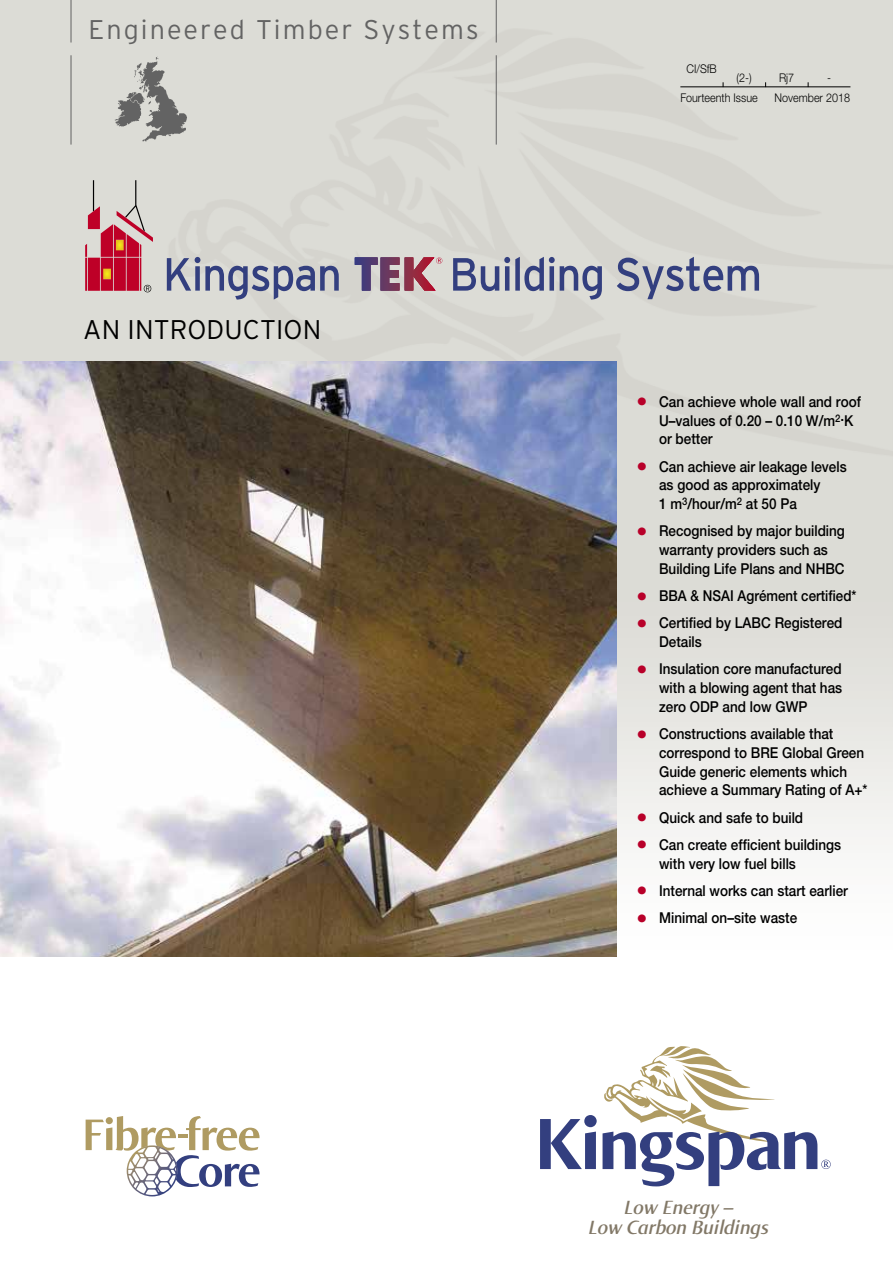
<style>
.page{position:relative;width:893px;height:1263px;background:#fff}
.page>*{position:absolute;margin:0;border:0;box-sizing:border-box;transform-origin:0 0}
.t1{font:300 27px "Interstate";letter-spacing:.075em;color:#636363}
.t2{font:300 27px "Interstate";letter-spacing:.005em;color:#000}
.t3{font:italic 600 20.25px/20.2px "Norma";color:#827867;text-align:center}
.t4{font:500 15px/18.8px "Helvetica Neue";color:#000;scale:.9 1}
.t5{font:500 15px "Helvetica Neue";color:#000;scale:.89 1}
.t6{font:300 12px "Helvetica Neue";color:#000;scale:.9 1}
.s1{color:#b80029}
</style>
<div class="page">
<img style="left:0;top:0;width:893px;height:850px">
<img style="left:0;top:361px;width:617px;height:596px">
<hr style="left:680px;top:87px;width:170px;height:1px;background:#000">
<svg style="left:453px;top:257px;width:149px;height:43px;background:#a5a9b9"></svg>
<svg style="left:617px;top:257px;width:142px;height:42px;background:#a9acba"></svg>
<svg style="left:436px;top:257px;width:6px;height:33px"></svg>
<hr style="left:355px;top:257px;width:3px;height:33px;background:#383b82">
<hr style="left:358px;top:257px;width:3px;height:33px;background:#3c3b80">
<hr style="left:360px;top:257px;width:3px;height:33px;background:#403b7e">
<hr style="left:363px;top:257px;width:3px;height:33px;background:#443b7a">
<hr style="left:365px;top:257px;width:3px;height:33px;background:#483b78">
<hr style="left:367px;top:257px;width:3px;height:33px;background:#4c3a75">
<hr style="left:370px;top:257px;width:3px;height:33px;background:#503b72">
<hr style="left:372px;top:257px;width:3px;height:33px;background:#543b70">
<hr style="left:375px;top:257px;width:3px;height:33px;background:#583b6d">
<hr style="left:378px;top:257px;width:3px;height:33px;background:#5d3a6a">
<hr style="left:381px;top:257px;width:3px;height:33px;background:#623a67">
<hr style="left:384px;top:257px;width:3px;height:33px;background:#673963">
<hr style="left:387px;top:257px;width:3px;height:33px;background:#6b3960">
<hr style="left:389px;top:257px;width:3px;height:33px;background:#6f385e">
<hr style="left:392px;top:257px;width:3px;height:33px;background:#73385b">
<hr style="left:395px;top:257px;width:3px;height:33px;background:#783756">
<hr style="left:398px;top:257px;width:3px;height:33px;background:#7c3553">
<hr style="left:400px;top:257px;width:3px;height:33px;background:#803451">
<hr style="left:403px;top:257px;width:3px;height:33px;background:#84334e">
<hr style="left:406px;top:257px;width:3px;height:33px;background:#89314b">
<hr style="left:408px;top:257px;width:3px;height:33px;background:#8d3048">
<hr style="left:411px;top:257px;width:3px;height:33px;background:#912f44">
<hr style="left:413px;top:257px;width:3px;height:33px;background:#952d42">
<hr style="left:416px;top:257px;width:3px;height:33px;background:#992a3f">
<hr style="left:419px;top:257px;width:3px;height:33px;background:#9e253b">
<hr style="left:422px;top:257px;width:3px;height:33px;background:#a22138">
<hr style="left:424px;top:257px;width:3px;height:33px;background:#a51c35">
<hr style="left:427px;top:257px;width:3px;height:33px;background:#aa1732">
<hr style="left:430px;top:257px;width:3px;height:33px;background:#af122f">
<hr style="left:432px;top:257px;width:3px;height:33px;background:#b20c2c">
<hr style="left:433px;top:257px;width:2px;height:33px;background:#b4002b">
<hr style="left:435px;top:257px;width:1px;height:33px;background:#b80029">
<svg style="left:167px;top:257px;width:172px;height:43px;background:#a8abba"></svg>
<svg style="left:85px;top:180px;width:68px;height:112px;background:#cc848b"></svg>
<hr style="left:71px;top:0;width:1px;height:43px;background:#636363">
<hr style="left:496px;top:0;width:1px;height:43px;background:#636363">
<img style="left:111px;top:55px;width:80px;height:90px">
<hr style="left:71px;top:55px;width:1px;height:90px;background:#636363">
<hr style="left:496px;top:55px;width:1px;height:90px;background:#636363">
<svg style="left:86px;top:1116px;width:174px;height:80px"></svg>
<svg style="left:540px;top:1046px;width:291px;height:140px"></svg>
<h1 class="t1" style="left:89px;top:14px;width:392px">Engineered Timber Systems</h1>
<h1 class="t2" style="left:83px;top:315px;width:240px">AN INTRODUCTION</h1>
<p class="t6" style="left:686px;top:62px;width:35px">CI/SfB</p>
<p class="t6" style="left:736px;top:70px;width:18px">(2-)</p>
<p class="t6" style="left:779px;top:70px;width:18px">Rj7</p>
<p class="t6" style="left:827px;top:70px;width:6px">-</p>
<p class="t6" style="left:680px;top:90px;width:88px">Fourteenth Issue</p>
<p class="t6" style="left:775px;top:90px;width:85px">November 2018</p>
<p class="t4" style="left:659px;top:392px;width:226px;text-indent:-21px"><span class="s1">●</span> Can achieve whole wall and roof<br>U–values of 0.20 – 0.10 W/m<sup>2</sup>.K or better</p>
<p class="t4" style="left:659px;top:457px;width:210px;text-indent:-21px"><span class="s1">●</span> Can achieve air leakage levels as good as approximately<br>1 m<sup>3</sup>/hour/m<sup>2</sup> at 50 Pa</p>
<p class="t4" style="left:659px;top:521px;width:208px;text-indent:-21px"><span class="s1">●</span> Recognised by major building warranty providers such as<br>Building Life Plans and NHBC</p>
<p class="t5" style="left:638px;top:587px;width:247px"><span class="s1">●</span> BBA &amp; NSAI Agrément certified*</p>
<p class="t4" style="left:659px;top:613px;width:205px;text-indent:-21px"><span class="s1">●</span> Certified by LABC Registered<br>Details</p>
<p class="t4" style="left:659px;top:659px;width:205px;text-align:justify;text-indent:-21px"><span class="s1">●</span> Insulation core manufactured with a blowing agent that has zero ODP and low GWP</p>
<p class="t4" style="left:659px;top:724px;width:233px;text-indent:-21px"><span class="s1">●</span> Constructions available that correspond to BRE Global Green<br>Guide generic elements which achieve a Summary Rating of A+*</p>
<p class="t4" style="left:638px;top:808px;width:185px"><span class="s1">●</span> Quick and safe to build</p>
<p class="t4" style="left:659px;top:835px;width:204px;text-indent:-21px"><span class="s1">●</span> Can create efficient buildings with very low fuel bills</p>
<p class="t4" style="left:638px;top:881px;width:235px"><span class="s1">●</span> Internal works can start earlier</p>
<p class="t4" style="left:638px;top:908px;width:179px"><span class="s1">●</span> Minimal on–site waste</p>
<h2 class="t3" style="left:588px;top:1197px;width:182px">Low Energy –<br>Low Carbon Buildings</h2>
</div>
